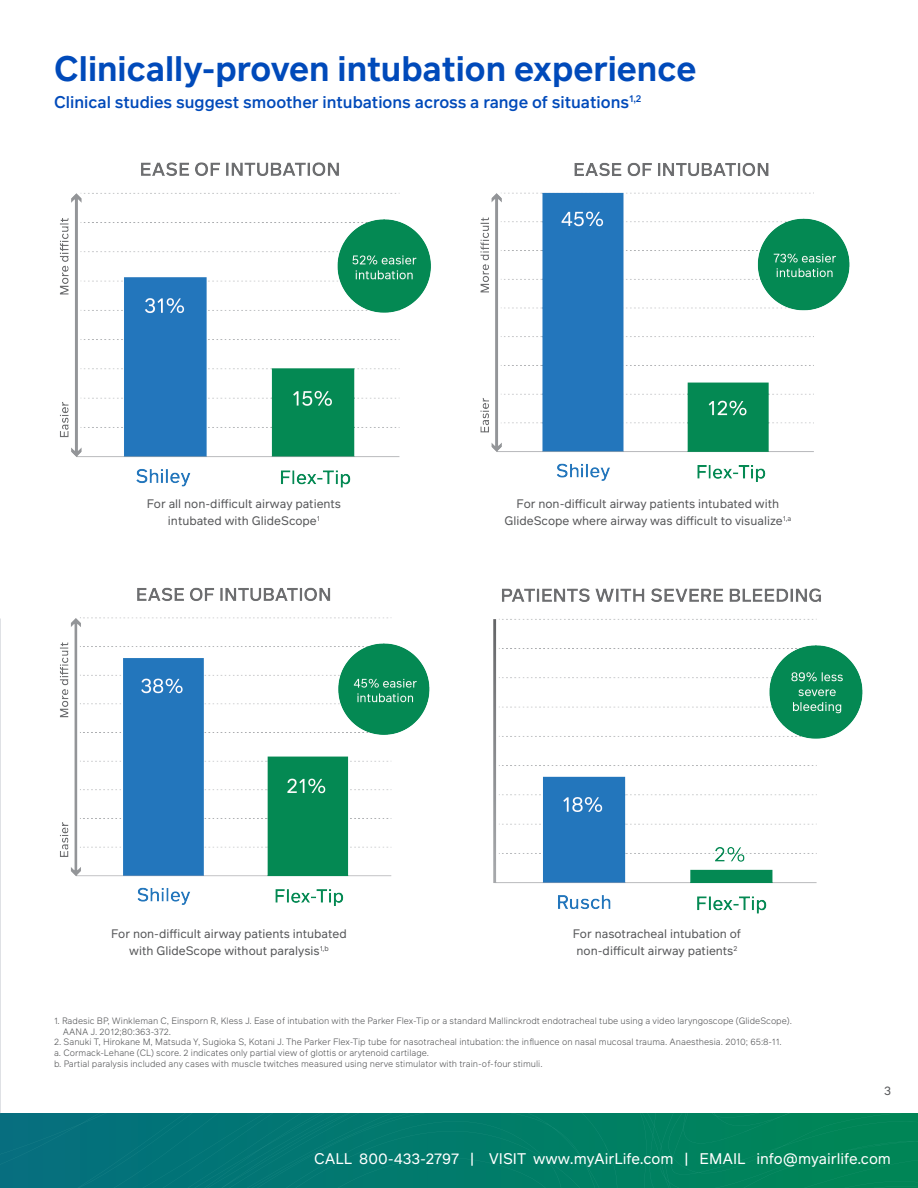
<style>
.page{position:relative;width:918px;height:1188px;background:#fff}
.page>*{position:absolute;margin:0;border:0;box-sizing:border-box;transform-origin:0 0}
.t1{font:600 34.5px "Infra";color:#004aba}
.t2{font:500 16.5px "Infra";color:#004aba}
.t3{font:15px "Infra";color:#fff}
.t4{font:12px/16.5px "Infra";color:#57585a;text-align:center}
.t5{font:300 9px/10.8px "Infra";color:#57585a}
</style>
<div class="page">
<svg style="left:0;top:1113px;width:918px;height:7px;background:#017b6a"></svg>
<svg style="left:0;top:1120px;width:918px;height:36px;background:#017b6a"></svg>
<svg style="left:0;top:1156px;width:918px;height:32px;background:#017b6a"></svg>
<img style="left:60px;top:162px;width:371px;height:326px">
<img style="left:480px;top:162px;width:370px;height:320px">
<img style="left:60px;top:587px;width:370px;height:319px">
<img style="left:493px;top:588px;width:370px;height:326px">
<h1 class="t1" style="left:54px;top:43px;width:644px">Clinically-proven intubation experience</h1>
<h2 class="t2" style="left:54px;top:90px;width:589px">Clinical studies suggest smoother intubations across a range of situations<sup>1,2</sup></h2>
<h3 class="t4" style="left:147px;top:496px;width:196px">For all non-difficult airway patients intubated with GlideScope<sup>1</sup></h3>
<h3 class="t4" style="left:505px;top:496px;width:288px">For non-difficult airway patients intubated with<br>GlideScope where airway was difficult to visualize<sup>1,a</sup></h3>
<h3 class="t4" style="left:111px;top:925px;width:237px">For non-difficult airway patients intubated with GlideScope without paralysis<sup>1,b</sup></h3>
<h3 class="t4" style="left:573px;top:925px;width:170px">For nasotracheal intubation of non-difficult airway patients<sup>2</sup></h3>
<p class="t5" style="left:63px;top:1015px;width:731px;text-indent:-9px">1. Radesic BP, Winkleman C, Einsporn R, Kless J. Ease of intubation with the Parker Flex-Tip or a standard Mallinckrodt endotracheal tube using a video laryngoscope (GlideScope).<br>AANA J. 2012;80:363-372.</p>
<p class="t5" style="left:54px;top:1037px;width:729px">2. Sanuki T, Hirokane M, Matsuda Y, Sugioka S, Kotani J. The Parker Flex-Tip tube for nasotracheal intubation: the influence on nasal mucosal trauma. Anaesthesia. 2010; 65:8-11. a. Cormack-Lehane (CL) score. 2 indicates only partial view of glottis or arytenoid cartilage.<br>b. Partial paralysis included any cases with muscle twitches measured using nerve stimulator with train-of-four stimuli.</p>
<h3 class="t4" style="left:884px;top:1082px;width:8px">3</h3>
<h3 class="t3" style="left:314px;top:1148px;width:578px">CALL 800-433-2797 | VISIT www.myAirLife.com | EMAIL info@myairlife.com</h3>
</div>
